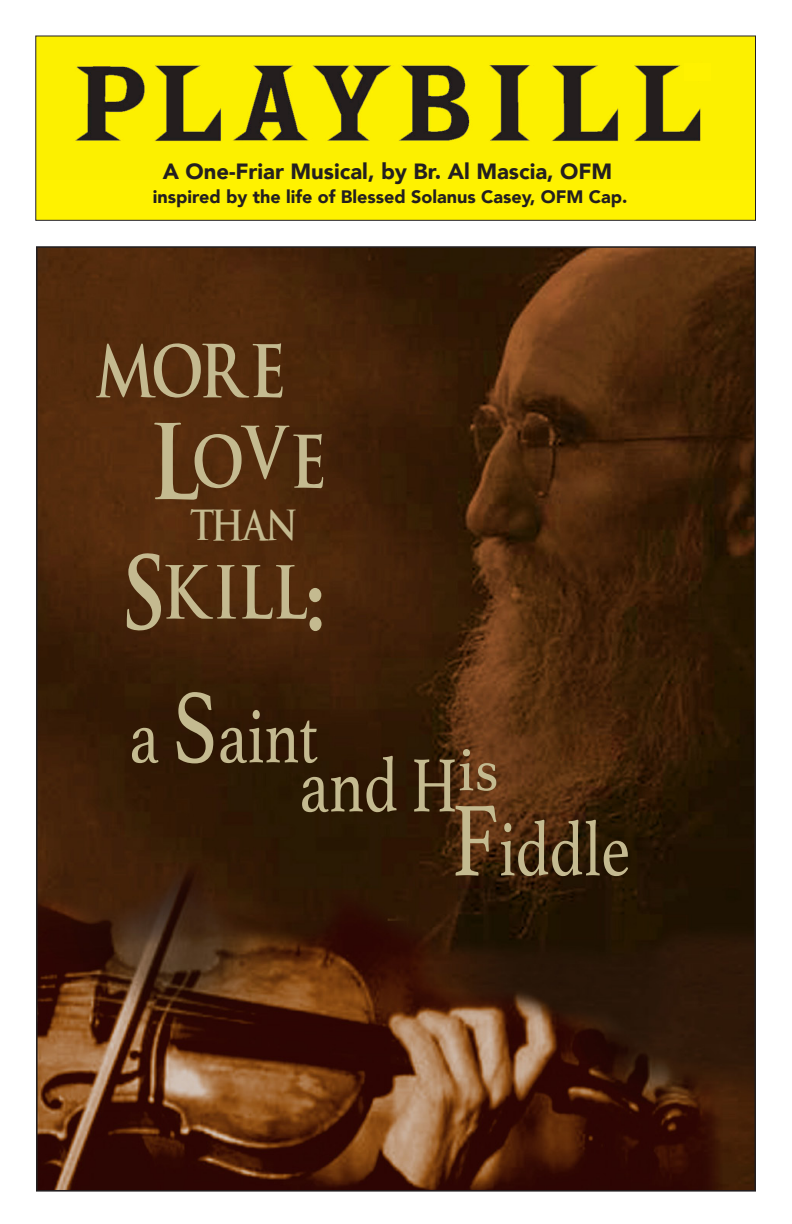
<style>
.page{position:relative;width:792px;height:1224px;background:#fff}
.page>*{position:absolute;margin:0;border:0;box-sizing:border-box;transform-origin:0 0}
.t1{font:79.2px "Athelas";color:#c4ba90;scale:.79 1}
.t2{font:78.2px "An Unfortunate Event De Warped";letter-spacing:.035em;color:#c4ba90;scale:.86 1}
.t3{font:45.2px "An Unfortunate Event De Warped";color:#c4ba90;scale:.86 1}
.t4{font:900 22px "Avenir";color:#231f20}
.t5{font:900 18px "Avenir";color:#231f20}
.s1{font-size:106px}
</style>
<div class="page">
<img style="left:39px;top:249px;width:714px;height:940px">
<img style="left:37px;top:38px;width:717px;height:142px">
<div style="left:37px;top:180px;width:717px;height:39px;background:#fff200"></div>
<div style="left:35px;top:36px;width:721px;height:185px;border:1px solid #231f20"></div>
<img style="left:684px;top:63px;width:26px;height:18px">
<p class="t4" style="left:163px;top:152px;width:451px">A One-Friar Musical, by Br. Al Mascia, OFM</p>
<p class="t5" style="left:153px;top:181px;width:476px">inspired by the life of Blessed Solanus Casey, OFM Cap.</p>
<p class="t2" style="left:98px;top:336px;width:220px">more</p>
<p class="t2" style="left:155px;top:427px;width:200px">Love</p>
<p class="t3" style="left:191px;top:505px;width:124px">than</p>
<p class="t2" style="left:127px;top:558px;width:227px">Skill:</p>
<p class="t1" style="left:130px;top:673px;width:240px">a <span class="s1">S</span>aint</p>
<p class="t1" style="left:300px;top:722px;width:253px">and H<sup>is</sup></p>
<p class="t1" style="left:452px;top:786px;width:227px"><span class="s1">F</span>iddle</p>
</div>
